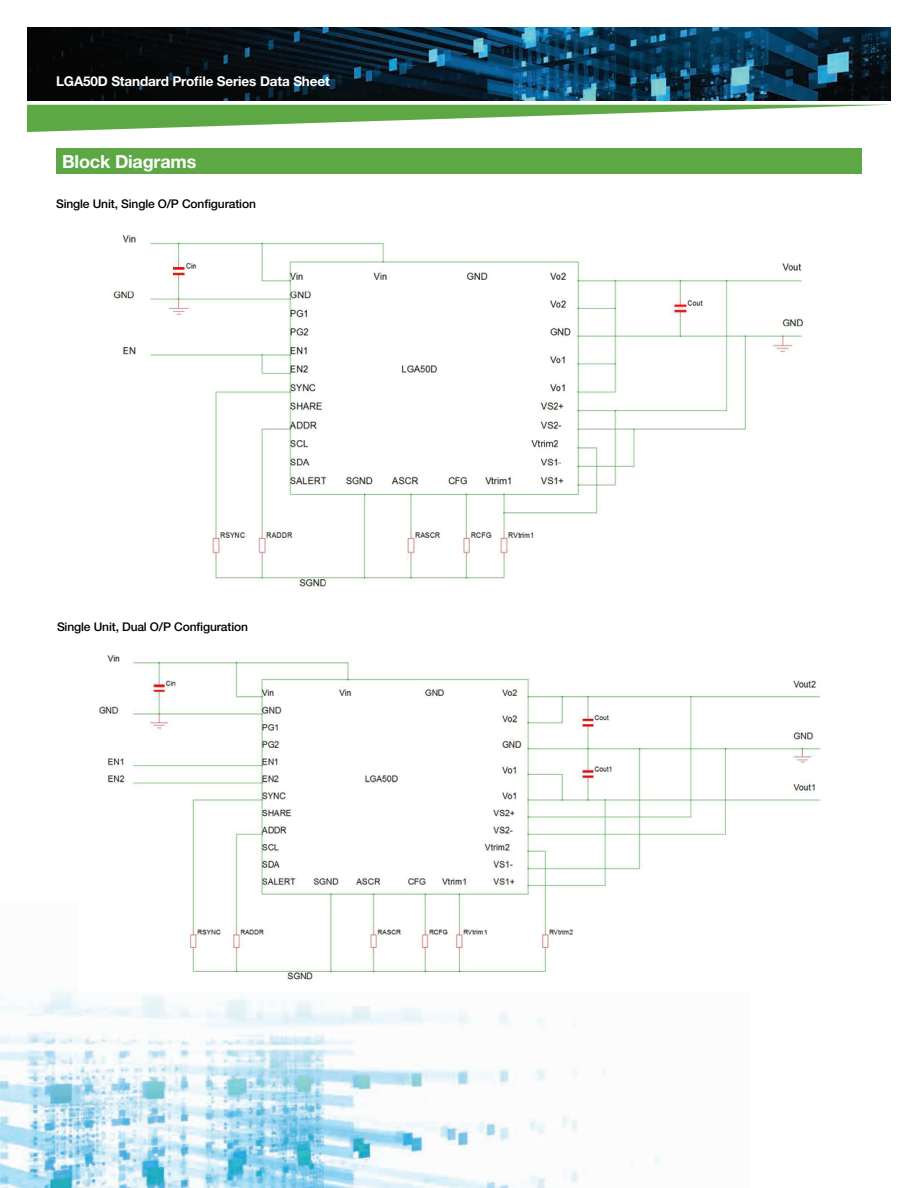
<style>
.page{position:relative;width:918px;height:1188px;background:#fff}
.page>*{position:absolute;margin:0;border:0;box-sizing:border-box;transform-origin:0 0}
.t1{font:700 18px "Helvetica Neue LT Std";letter-spacing:-.01em;color:#fff}
.t2{font:700 13.5px "Helvetica Neue LT Std";letter-spacing:-.01em;color:#fff}
.t3{font:500 12px "Helvetica Neue LT Std";letter-spacing:-.01em;color:#000}
</style>
<div class="page">
<img style="left:27px;top:27px;width:864px;height:73px">
<svg style="left:27px;top:105px;width:854px;height:27px"></svg>
<img style="left:0;top:991px;width:660px;height:197px">
<div style="left:56px;top:148px;width:806px;height:26px;background:#5da844"></div>
<img style="left:99px;top:655px;width:722px;height:325px">
<img style="left:111px;top:235px;width:694px;height:354px">
<p class="t2" style="left:56px;top:72px;width:275px">LGA50D Standard Profile Series Data Sheet</p>
<h1 class="t1" style="left:62px;top:150px;width:136px">Block Diagrams</h1>
<p class="t3" style="left:56px;top:197px;width:201px">Single Unit, Single O/P Configuration</p>
<p class="t3" style="left:57px;top:619px;width:192px">Single Unit, Dual O/P Configuration</p>
</div>
